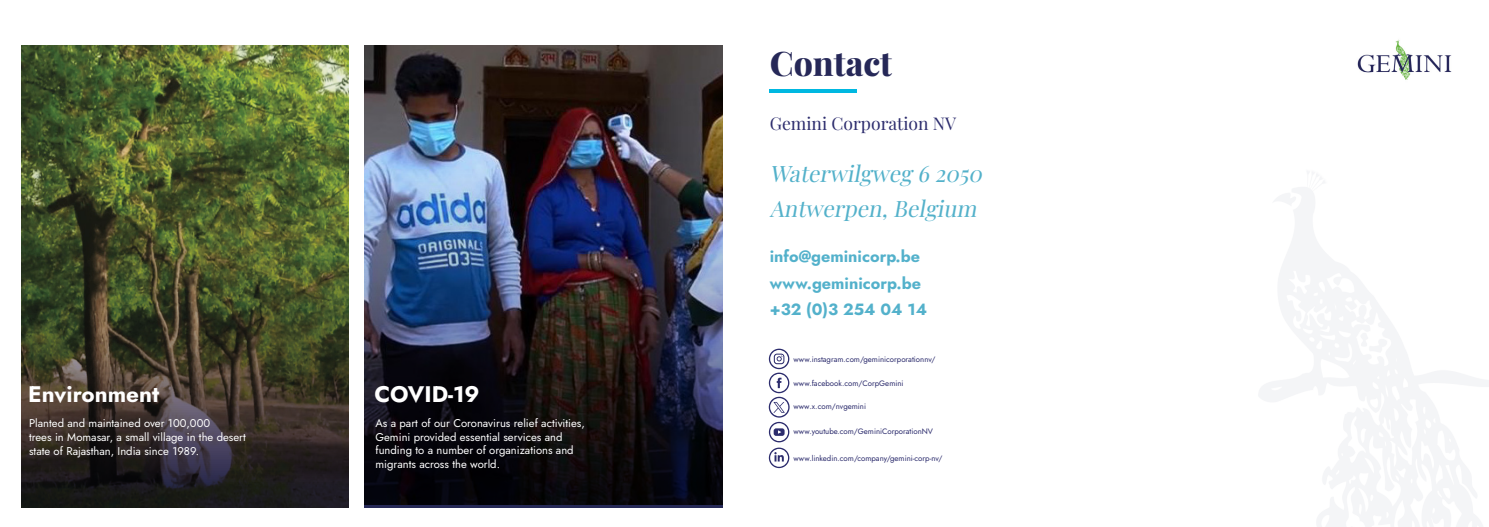
<style>
.page{position:relative;width:1489px;height:527px;background:#fff}
.page>*{position:absolute;margin:0;border:0;box-sizing:border-box;transform-origin:0 0}
.t1{font:800 33.75px "Playfair Display";color:#262858}
.t2{font:italic 22.5px/35px "Playfair Display";color:#53b1ca}
.t3{font:22.5px "Jost";color:#fff}
.t4{font:17.5px "Playfair Display";color:#2c2c6d}
.t5{font:16.25px/26.2px "Jost";color:#53b1cb}
.t6{font:11.25px/13.5px "Jost";color:#fff}
.t7{font:7.88px "Jost";color:#2c2c6d}
</style>
<div class="page">
<img style="left:364px;top:45px;width:358px;height:462px">
<svg style="left:21px;top:45px;width:327px;height:462px;background:#464d2b"></svg>
<hr style="left:770px;top:89px;width:87px;height:4px;background:#00b8e1">
<img style="left:1357px;top:39px;width:95px;height:41px">
<svg style="left:769px;top:348px;width:20px;height:120px"></svg>
<h2 class="t3" style="left:28px;top:378px;width:133px">Environment</h2>
<p class="t6" style="left:29px;top:416px;width:218px">Planted and maintained over 100,000<br>trees in Momasar, a small village in the desert state of Rajasthan, India since 1989.</p>
<h2 class="t3" style="left:374px;top:379px;width:107px">COVID-19</h2>
<p class="t6" style="left:375px;top:416px;width:211px">As a part of our Coronavirus relief activities, Gemini provided essential services and funding to a number of organizations and migrants across the world.</p>
<h1 class="t1" style="left:770px;top:36px;width:124px">Contact</h1>
<h3 class="t4" style="left:770px;top:109px;width:188px">Gemini Corporation NV</h3>
<h2 class="t2" style="left:770px;top:154px;width:219px">Waterwilgweg 6 2050<br>Antwerpen,Belgium</h2>
<h3 class="t5" style="left:770px;top:243px;width:159px">info@geminicorp.be www.geminicorp.be +32 (0)3 254 04 14</h3>
<p class="t7" style="left:793px;top:353px;width:143px">www.instagram.com/geminicorporationnv/</p>
<p class="t7" style="left:793px;top:377px;width:112px">www.facebook.com/CorpGemini</p>
<p class="t7" style="left:793px;top:401px;width:74px">www.x.com/nvgemini</p>
<p class="t7" style="left:793px;top:426px;width:141px">www.youtube.com/GeminiCorporationNV</p>
<p class="t7" style="left:793px;top:452px;width:150px">www.linkedin.com/company/gemini-corp-nv/</p>
</div>
